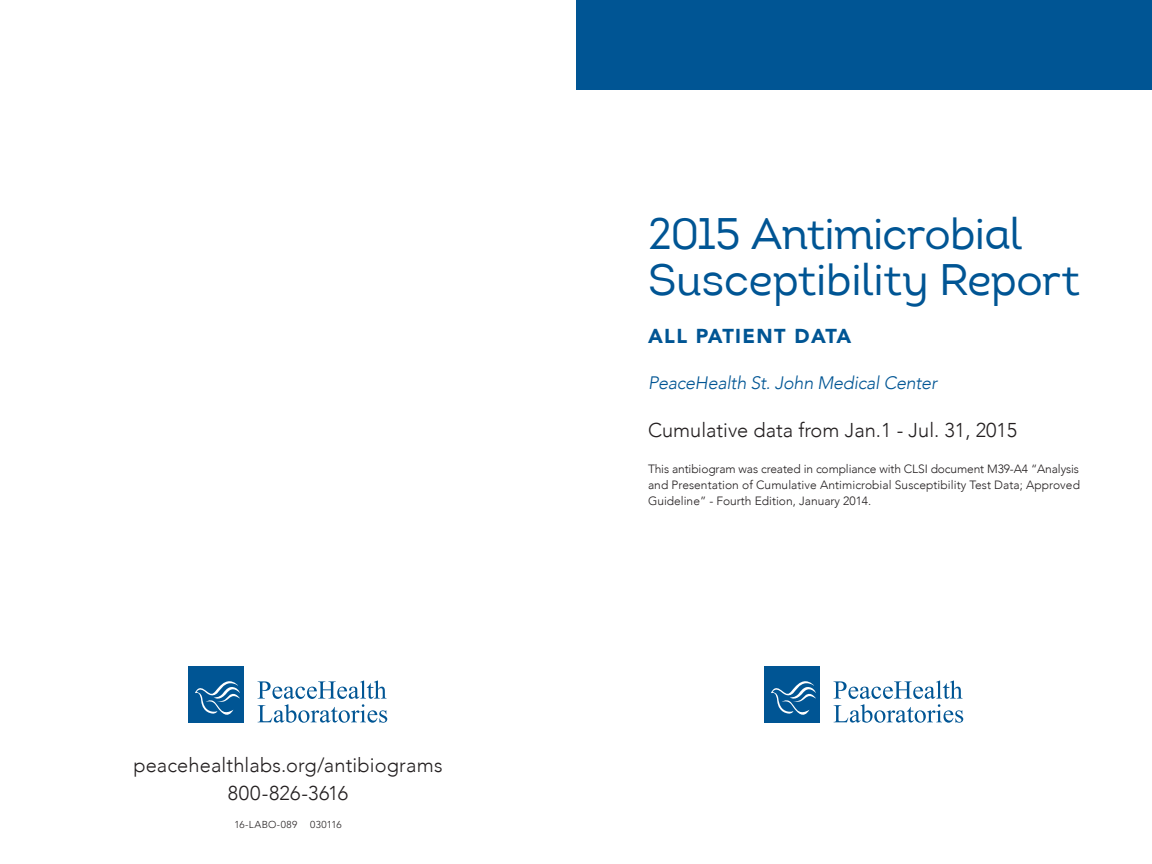
<style>
.page{position:relative;width:1152px;height:864px;background:#fff}
.page>*{position:absolute;margin:0;border:0;box-sizing:border-box;transform-origin:0 0}
.t1{font:44px/46px "Intro Book Alt";letter-spacing:-.015em;color:#005594}
.t2{font:300 20px/28px "Avenir";color:#231f20;text-align:center}
.t3{font:900 20px "Avenir LT Std";letter-spacing:.07em;color:#005594}
.t4{font:italic 300 18px "Avenir";letter-spacing:-.015em;color:#005594}
.t5{font:300 12px/16px "Avenir";color:#231f20;text-align:justify}
.t6{font:300 10px "Avenir LT Std";letter-spacing:.025em;color:#231f20}
</style>
<div class="page">
<div style="left:189px;top:666px;width:55px;height:57px;background:#005594"></div>
<svg style="left:195px;top:681px;width:45px;height:34px"></svg>
<svg style="left:258px;top:681px;width:129px;height:42px"></svg>
<div style="left:765px;top:666px;width:55px;height:57px;background:#005594"></div>
<svg style="left:771px;top:681px;width:45px;height:34px"></svg>
<svg style="left:834px;top:681px;width:129px;height:42px"></svg>
<div style="left:576px;top:0;width:576px;height:90px;background:#005594"></div>
<h2 class="t2" style="left:133px;top:751px;width:311px">peacehealthlabs.org/antibiograms<br>800-826-3616</h2>
<p class="t6" style="left:234px;top:819px;width:64px">16-LABO-089</p>
<p class="t6" style="left:310px;top:819px;width:33px">030116</p>
<h1 class="t1" style="left:648px;top:211px;width:434px">2015 Antimicrobial<br>Susceptibility Report</h1>
<h2 class="t3" style="left:648px;top:324px;width:205px">ALL PATIENT DATA</h2>
<h3 class="t4" style="left:648px;top:372px;width:291px">PeaceHealth St. John Medical Center</h3>
<h2 class="t2" style="left:648px;top:416px;width:371px">Cumulative data from Jan.1 - Jul. 31, 2015</h2>
<p class="t5" style="left:648px;top:460px;width:433px">This antibiogram was created in compliance with CLSI document M39-A4 “Analysis and Presentation of Cumulative Antimicrobial Susceptibility Test Data; Approved Guideline” - Fourth Edition, January 2014.</p>
</div>
